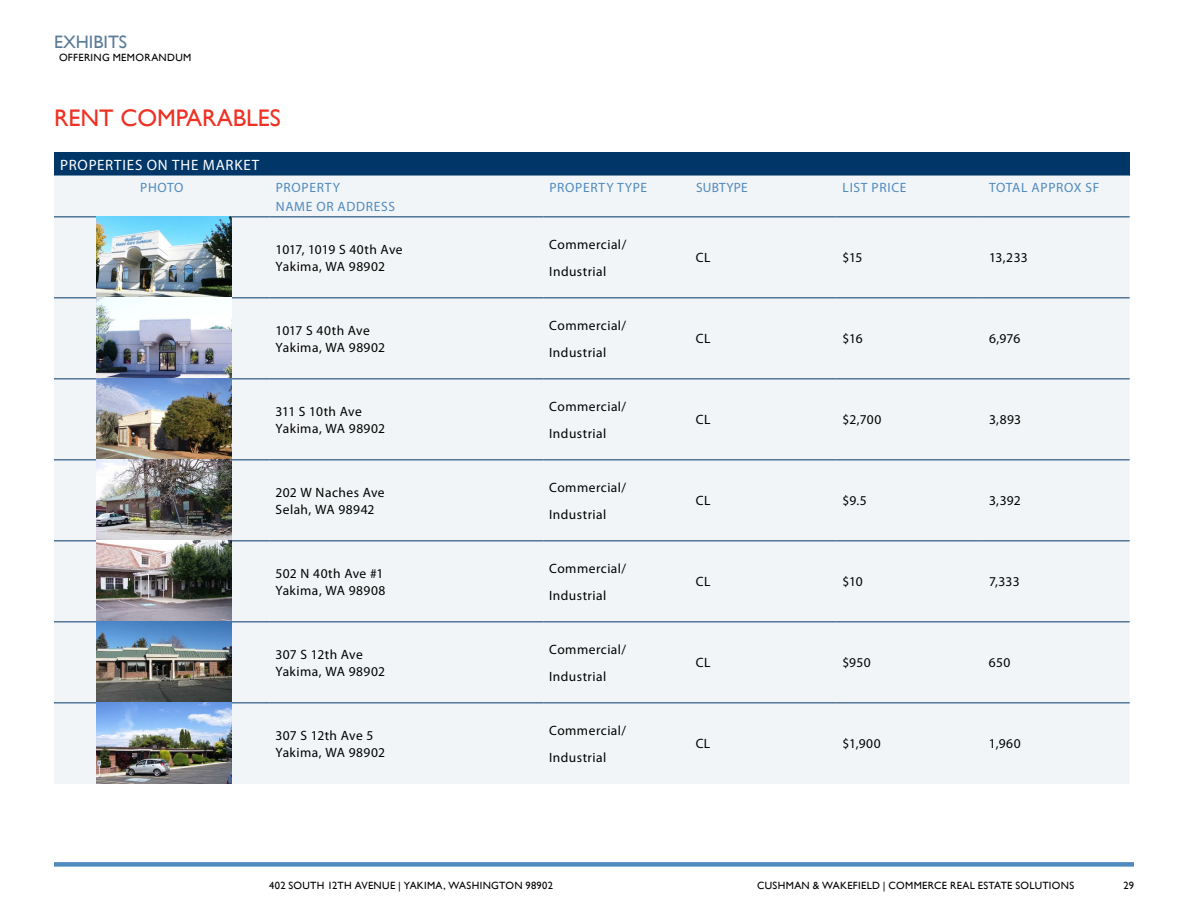
<style>
.page{position:relative;width:1188px;height:918px;background:#fff}
.page>*{position:absolute;margin:0;border:0;box-sizing:border-box;transform-origin:0 0}
.t1{font:24px "Gill Sansfor CW";color:#ee3124}
.t2{font:18px "Gill Sansfor CW";color:#5a7c97}
.t3{font:15px "Myriad Pro";letter-spacing:.055em;color:#fff}
.t4{font:13.5px/16.2px "Myriad Pro";letter-spacing:.03em;color:#000}
.t5{font:13.5px/19.2px "Myriad Pro";letter-spacing:.05em;color:#4f8abe}
.t6{font:10.5px "Gill Sansfor CW";letter-spacing:.03em;color:#000}
</style>
<div class="page">
<div style="left:54px;top:862px;width:1080px;height:5px;background:#4f8abe"></div>
<div style="left:54px;top:152px;width:1076px;height:24px;background:#003768"></div>
<div style="left:54px;top:176px;width:1076px;height:608px;background:#f2f5f7"></div>
<hr style="left:54px;top:217px;width:216px;height:1px;background:#003768">
<hr style="left:270px;top:217px;width:273px;height:1px;background:#003768">
<hr style="left:543px;top:217px;width:147px;height:1px;background:#003768">
<hr style="left:690px;top:217px;width:147px;height:1px;background:#003768">
<hr style="left:837px;top:217px;width:146px;height:1px;background:#003768">
<hr style="left:983px;top:217px;width:147px;height:1px;background:#003768">
<hr style="left:54px;top:298px;width:216px;height:1px;background:#003768">
<hr style="left:270px;top:298px;width:273px;height:1px;background:#003768">
<hr style="left:543px;top:298px;width:147px;height:1px;background:#003768">
<hr style="left:690px;top:298px;width:147px;height:1px;background:#003768">
<hr style="left:837px;top:298px;width:146px;height:1px;background:#003768">
<hr style="left:983px;top:298px;width:147px;height:1px;background:#003768">
<hr style="left:54px;top:379px;width:216px;height:1px;background:#003768">
<hr style="left:270px;top:379px;width:273px;height:1px;background:#003768">
<hr style="left:543px;top:379px;width:147px;height:1px;background:#003768">
<hr style="left:690px;top:379px;width:147px;height:1px;background:#003768">
<hr style="left:837px;top:379px;width:146px;height:1px;background:#003768">
<hr style="left:983px;top:379px;width:147px;height:1px;background:#003768">
<hr style="left:54px;top:460px;width:216px;height:1px;background:#003768">
<hr style="left:270px;top:460px;width:273px;height:1px;background:#003768">
<hr style="left:543px;top:460px;width:147px;height:1px;background:#003768">
<hr style="left:690px;top:460px;width:147px;height:1px;background:#003768">
<hr style="left:837px;top:460px;width:146px;height:1px;background:#003768">
<hr style="left:983px;top:460px;width:147px;height:1px;background:#003768">
<hr style="left:54px;top:541px;width:216px;height:1px;background:#003768">
<hr style="left:270px;top:541px;width:273px;height:1px;background:#003768">
<hr style="left:543px;top:541px;width:147px;height:1px;background:#003768">
<hr style="left:690px;top:541px;width:147px;height:1px;background:#003768">
<hr style="left:837px;top:541px;width:146px;height:1px;background:#003768">
<hr style="left:983px;top:541px;width:147px;height:1px;background:#003768">
<hr style="left:54px;top:622px;width:216px;height:1px;background:#003768">
<hr style="left:270px;top:622px;width:273px;height:1px;background:#003768">
<hr style="left:543px;top:622px;width:147px;height:1px;background:#003768">
<hr style="left:690px;top:622px;width:147px;height:1px;background:#003768">
<hr style="left:837px;top:622px;width:146px;height:1px;background:#003768">
<hr style="left:983px;top:622px;width:147px;height:1px;background:#003768">
<hr style="left:54px;top:703px;width:216px;height:1px;background:#003768">
<hr style="left:270px;top:703px;width:273px;height:1px;background:#003768">
<hr style="left:543px;top:703px;width:147px;height:1px;background:#003768">
<hr style="left:690px;top:703px;width:147px;height:1px;background:#003768">
<hr style="left:837px;top:703px;width:146px;height:1px;background:#003768">
<hr style="left:983px;top:703px;width:147px;height:1px;background:#003768">
<img style="left:96px;top:216px;width:135px;height:567px">
<h2 class="t2" style="left:54px;top:30px;width:75px">EXHIBITS</h2>
<p class="t6" style="left:59px;top:51px;width:134px">OFFERING MEMORANDUM</p>
<h1 class="t1" style="left:54px;top:101px;width:177px">RENT COMPARABLES</h1>
<p class="t3" style="left:60px;top:155px;width:201px">Properties on the Market</p>
<p class="t5" style="left:140px;top:177px;width:45px">Photo</p>
<p class="t5" style="left:276px;top:177px;width:121px">Property<br>Name or Address</p>
<p class="t5" style="left:549px;top:177px;width:99px">property type</p>
<p class="t5" style="left:696px;top:177px;width:53px">subtype</p>
<p class="t5" style="left:843px;top:177px;width:65px">list price</p>
<p class="t5" style="left:989px;top:177px;width:112px">total app rox sf</p>
<p class="t4" style="left:276px;top:241px;width:128px">1017, 1019 S 40th Ave<br>Yakima, WA 98902</p>
<p class="t4" style="left:549px;top:231px;width:78px;line-height:27px">Commercial/<br>Industrial</p>
<p class="t4" style="left:696px;top:250px;width:8px">CL</p>
<p class="t4" style="left:842px;top:250px;width:22px">$15</p>
<p class="t4" style="left:989px;top:250px;width:40px">13,233</p>
<p class="t4" style="left:276px;top:322px;width:111px">1017 S 40th Ave<br>Yakima, WA 98902</p>
<p class="t4" style="left:549px;top:312px;width:78px;line-height:27px">Commercial/<br>Industrial</p>
<p class="t4" style="left:276px;top:403px;width:111px">311 S 10th Ave<br>Yakima, WA 98902</p>
<p class="t4" style="left:549px;top:393px;width:78px;line-height:27px">Commercial/<br>Industrial</p>
<p class="t4" style="left:276px;top:484px;width:111px">202 W N aches Ave<br>Selah, WA 98942</p>
<p class="t4" style="left:549px;top:474px;width:78px;line-height:27px">Commercial/<br>Industrial</p>
<p class="t4" style="left:276px;top:565px;width:111px">502 N 40th Ave #1<br>Yakima, WA 98908</p>
<p class="t4" style="left:549px;top:555px;width:78px;line-height:27px">Commercial/<br>Industrial</p>
<p class="t4" style="left:276px;top:646px;width:111px">307 S 12th Ave<br>Yakima, WA 98902</p>
<p class="t4" style="left:549px;top:636px;width:78px;line-height:27px">Commercial/<br>Industrial</p>
<p class="t4" style="left:276px;top:727px;width:111px">307 S 12th Ave 5<br>Yakima, WA 98902</p>
<p class="t4" style="left:549px;top:717px;width:78px;line-height:27px">Commercial/<br>Industrial</p>
<p class="t4" style="left:696px;top:331px;width:8px">CL</p>
<p class="t4" style="left:842px;top:331px;width:22px">$16</p>
<p class="t4" style="left:989px;top:331px;width:33px">6,976</p>
<p class="t4" style="left:696px;top:412px;width:8px">CL</p>
<p class="t4" style="left:842px;top:412px;width:41px">$2,700</p>
<p class="t4" style="left:989px;top:412px;width:34px">3,893</p>
<p class="t4" style="left:696px;top:493px;width:8px">CL</p>
<p class="t4" style="left:842px;top:493px;width:26px">$9.5</p>
<p class="t4" style="left:989px;top:493px;width:33px">3,392</p>
<p class="t4" style="left:696px;top:574px;width:8px">CL</p>
<p class="t4" style="left:842px;top:574px;width:22px">$10</p>
<p class="t4" style="left:989px;top:574px;width:32px">7,333</p>
<p class="t4" style="left:696px;top:655px;width:8px">CL</p>
<p class="t4" style="left:842px;top:655px;width:30px">$950</p>
<p class="t4" style="left:989px;top:655px;width:23px">650</p>
<p class="t4" style="left:696px;top:736px;width:8px">CL</p>
<p class="t4" style="left:842px;top:736px;width:40px">$1,900</p>
<p class="t4" style="left:989px;top:736px;width:33px">1,960</p>
<p class="t6" style="left:269px;top:878px;width:285px">402 SOUTH 12TH AVENUE | YAKIMA, WASHINGTON 98902</p>
<p class="t6" style="left:757px;top:878px;width:319px">CUSHMAN &amp; WAKEFIELD | COMMERCE REAL ESTATE SOLUTIONS</p>
<p class="t6" style="left:1123px;top:878px;width:12px">29</p>
</div>
